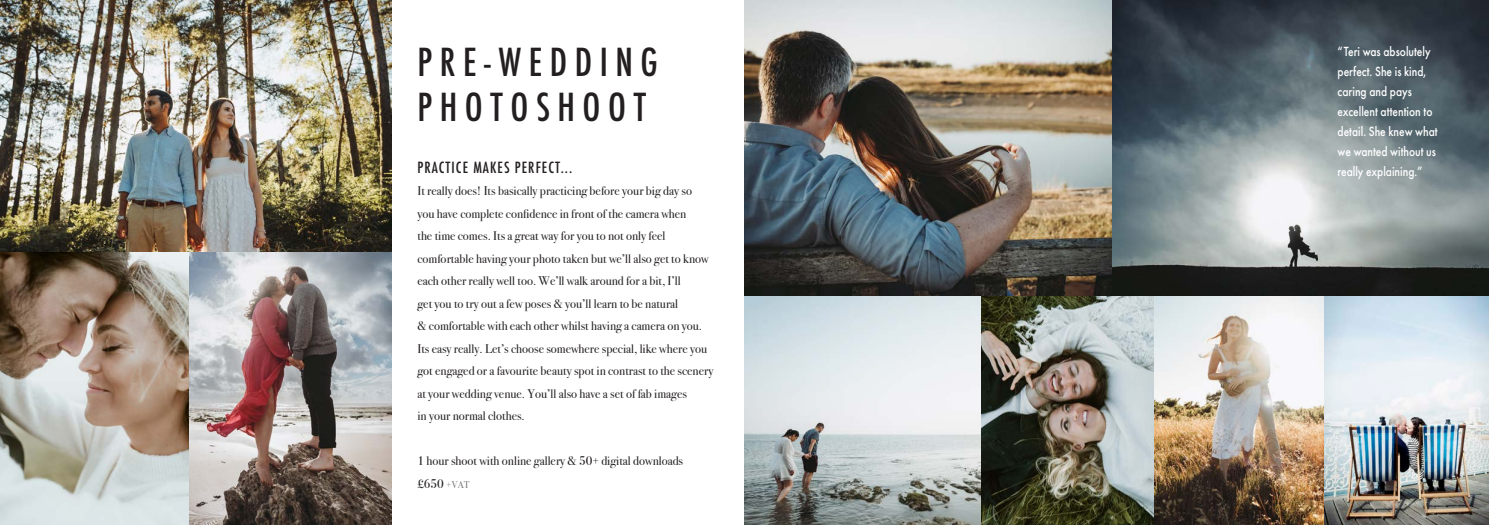
<style>
.page{position:relative;width:1489px;height:525px;background:#fff}
.page>*{position:absolute;margin:0;border:0;box-sizing:border-box;transform-origin:0 0}
.t1{font:500 condensed 37.5px/45px "Futura";letter-spacing:.2em;color:#231f20}
.t2{font:500 condensed 15px "Futura";letter-spacing:.07em;color:#231f20}
.t3{font:500 13.75px/20px "Futura PT";color:#fff;scale:.84 1}
.t4{font:12.5px/22.5px "Bodoni Svty Two ITCTT";color:#231f20}
.s1{font-size:10px;color:#787a7d}
</style>
<div class="page">
<img style="left:0;top:0;width:392px;height:252px">
<img style="left:0;top:252px;width:190px;height:272px">
<img style="left:190px;top:252px;width:202px;height:272px">
<img style="left:1111px;top:0;width:377px;height:296px">
<img style="left:744px;top:0;width:367px;height:296px">
<img style="left:744px;top:296px;width:237px;height:228px">
<img style="left:981px;top:296px;width:343px;height:228px">
<img style="left:1324px;top:296px;width:164px;height:228px">
<p class="t1" style="left:417px;top:40px;width:242px">PRE-WEDDING<br>PHOTOSHOOT</p>
<p class="t2" style="left:417px;top:157px;width:156px">PRACTICE MAKES PERFECT...</p>
<p class="t4" style="left:417px;top:178px;width:276px">It really does! Its basically practicing before your big day so</p>
<p class="t4" style="left:417px;top:201px;width:270px">you have complete confidence in front of the camera when</p>
<p class="t4" style="left:417px;top:223px;width:249px">the time comes. Its a great way for you to not only feel</p>
<p class="t4" style="left:417px;top:246px;width:293px">comfortable having your photo taken but we’ll also get to know each other really well too. We’ll walk around for a bit, I’ll</p>
<p class="t4" style="left:417px;top:291px;width:262px">get you to try out a few poses &amp; you’ll learn to be natural</p>
<p class="t4" style="left:417px;top:313px;width:286px">&amp; comfortable with each other whilst having a camera on you.</p>
<p class="t4" style="left:417px;top:336px;width:297px">Its easy really. Let’s choose somewhere special, like where you got engaged or a favourite beauty spot in contrast to the scenery</p>
<p class="t4" style="left:417px;top:381px;width:271px">at your wedding venue. You’ll also have a set of fab images</p>
<p class="t4" style="left:417px;top:403px;width:109px">in your normal clothes.</p>
<p class="t4" style="left:417px;top:448px;width:267px">1 hour shoot with online gallery &amp; 50+ digital downloads £650 <span class="s1">+VAT</span></p>
<p class="t3" style="left:1337px;top:41px;width:121px">“Teri was absolutely perfect. She is kind, caring and pays excellent attention to detail. She knew what we wanted without us really explaining.”</p>
</div>
